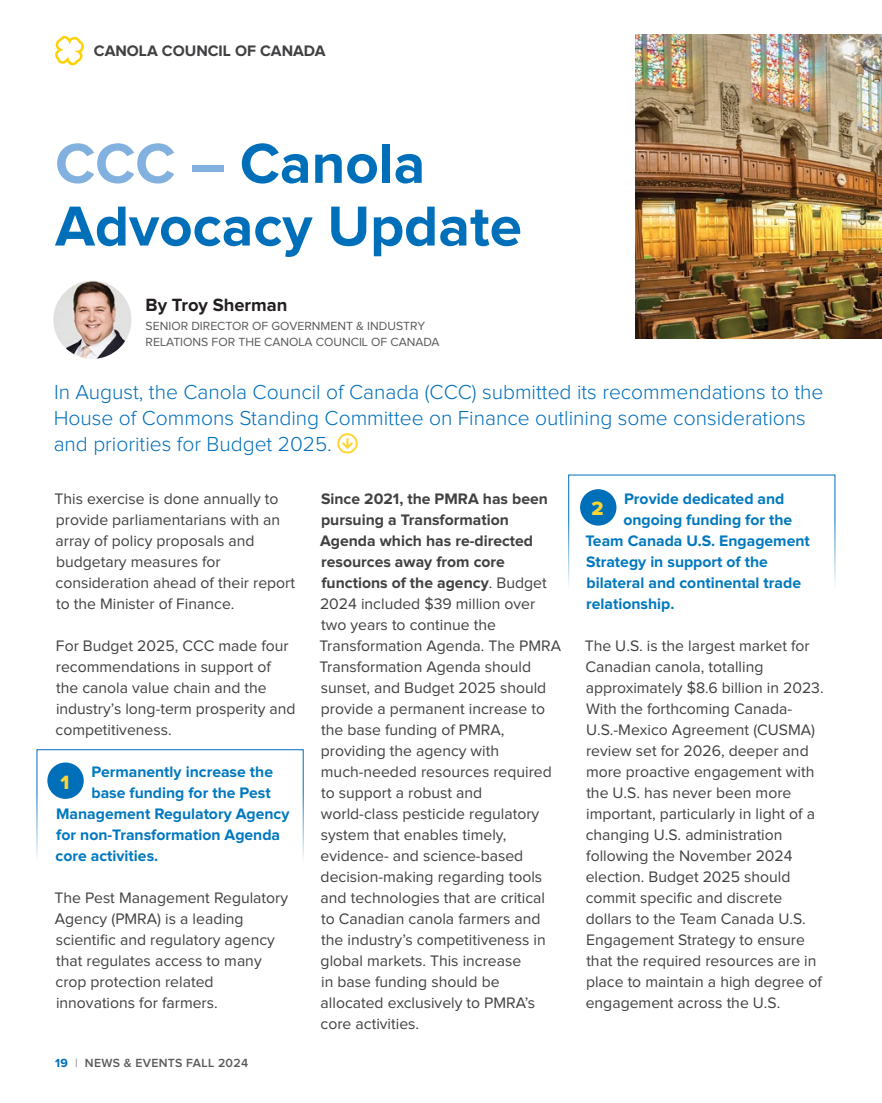
<style>
.page{position:relative;width:882px;height:1103px;background:#fff}
.page>*{position:absolute;margin:0;border:0;box-sizing:border-box;transform-origin:0 0}
.t1{font:700 58.27px/62.6px "Proxima Nova";color:#006fba}
.t2{font:300 21px/26.2px "Proxima Nova";color:#006fba}
.t3{font:19.95px "Proxima Nova Extrabld";color:#fed531}
.t4{font:700 18.38px "Proxima Nova";color:#231f20}
.t5{font:15.75px/21px "Proxima Nova";color:#414042}
.t6{font:700 15.75px "Proxima Nova";color:#0078bf}
.t7{font:700 15.75px "Proxima Nova";color:#414042}
.t8{font:12.25px/15.8px "Proxima Nova";color:#58595b}
.t9{font:600 12.25px "Proxima Nova";letter-spacing:.025em;color:#58595b}
.s1{color:#83b1df}
.s2{font-weight:700}
.s3{font-weight:700;color:#006fba}
.s4{font-weight:300}
</style>
<div class="page">
<svg style="left:55px;top:36px;width:29px;height:29px"></svg>
<svg style="left:337px;top:433px;width:21px;height:20px"></svg>
<img style="left:53px;top:281px;width:79px;height:78px;border-radius:39px">
<div style="left:37px;top:749px;width:267px;height:144px;border:1px solid #006fba"></div>
<div style="left:47px;top:762px;width:37px;height:37px;background:#006fba;border-radius:50%"></div>
<div style="left:580px;top:489px;width:36px;height:36px;background:#006fba;border-radius:50%"></div>
<img style="left:635px;top:34px;width:247px;height:304px">
<p class="t7" style="left:94px;top:44px;width:233px">CANOLA COUNCIL OF CANADA</p>
<h1 class="t1" style="left:55px;top:135px;width:468px"><span class="s1">CCC –</span> Canola<br>Advocacy Update</h1>
<p class="t4" style="left:146px;top:296px;width:143px">By Troy Sherman</p>
<p class="t8" style="left:146px;top:318px;width:296px">SENIOR DIRECTOR OF GOVERNMENT &amp; INDUSTRY<br>RELATIONS FOR THE CANOLA COUNCIL OF CANADA</p>
<h2 class="t2" style="left:54px;top:379px;width:771px">In August, the Canola Council of Canada (CCC) submitted its recommendations to the<br>House of Commons Standing Committee on Finance outlining some considerations and priorities for Budget 2025.</h2>
<p class="t5" style="left:320px;top:489px;width:243px"><span class="s2">Since 2021, the PMRA has been pursuing a Transformation<br>Agenda which has re-directed resources away from core functions of the agency</span>. Budget<br>2024 included $39 million over two years to continue the<br>Transformation Agenda. The PMRA<br>Transformation Agenda should sunset, and Budget 2025 should provide a permanent increase to the base funding of PMRA, providing the agency with much-needed resources required to support a robust and world-class pesticide regulatory system that enables timely, evidence- and science-based decision-making regarding tools and technologies that are critical to Canadian canola farmers and the industry’s competitiveness in global markets. This increase<br>in base funding should be allocated exclusively to PMRA’s core activities.</p>
<p class="t6" style="left:624px;top:491px;width:162px">Provide dedicated and</p>
<p class="t5" style="left:54px;top:489px;width:242px">This exercise is done annually to provide parliamentarians with an array of policy proposals and budgetary measures for consideration ahead of their report to the Minister of Finance.</p>
<p class="t5" style="left:56px;top:636px;width:242px">For Budget 2025, CCC made four recommendations in support of the canola value chain and the industry’s long-term prosperity and competitiveness.</p>
<p class="t6" style="left:91px;top:765px;width:183px">Permanently increase the</p>
<p class="t6" style="left:91px;top:786px;width:181px">base funding for the Pest</p>
<p class="t6" style="left:56px;top:807px;width:235px">Management Regulatory Agency</p>
<p class="t6" style="left:56px;top:828px;width:225px">for non-Transformation Agenda</p>
<p class="t6" style="left:56px;top:848px;width:104px">core activities.</p>
<p class="t5" style="left:54px;top:888px;width:235px">The Pest Management Regulatory<br>Agency (PMRA) is a leading scientific and regulatory agency that regulates access to many crop protection related innovations for farmers.</p>
<p class="t3" style="left:592px;top:499px;width:14px">2</p>
<p class="t6" style="left:623px;top:512px;width:170px">ongoing funding for the</p>
<p class="t6" style="left:585px;top:533px;width:226px">Team Canada U.S. Engagement</p>
<p class="t6" style="left:586px;top:554px;width:183px">Strategy in support of the</p>
<p class="t6" style="left:586px;top:575px;width:216px">bilateral and continental trade</p>
<p class="t6" style="left:586px;top:596px;width:90px">relationship.</p>
<p class="t5" style="left:585px;top:636px;width:241px">The U.S. is the largest market for<br>Canadian canola, totalling approximately $8.6 billion in 2023.<br>With the forthcoming Canada-<br>U.S.-Mexico Agreement (CUSMA) review set for 2026, deeper and more proactive engagement with the U.S. has never been more important, particularly in light of a changing U.S. administration following the November 2024 election. Budget 2025 should commit specific and discrete dollars to the Team Canada U.S.<br>Engagement Strategy to ensure that the required resources are in place to maintain a high degree of engagement across the U.S.</p>
<p class="t3" style="left:60px;top:772px;width:10px">1</p>
<p class="t9" style="left:55px;top:1057px;width:195px"><span class="s3">19</span> <span class="s4">|</span> NEWS &amp; EVENTS FALL 2024</p>
</div>
